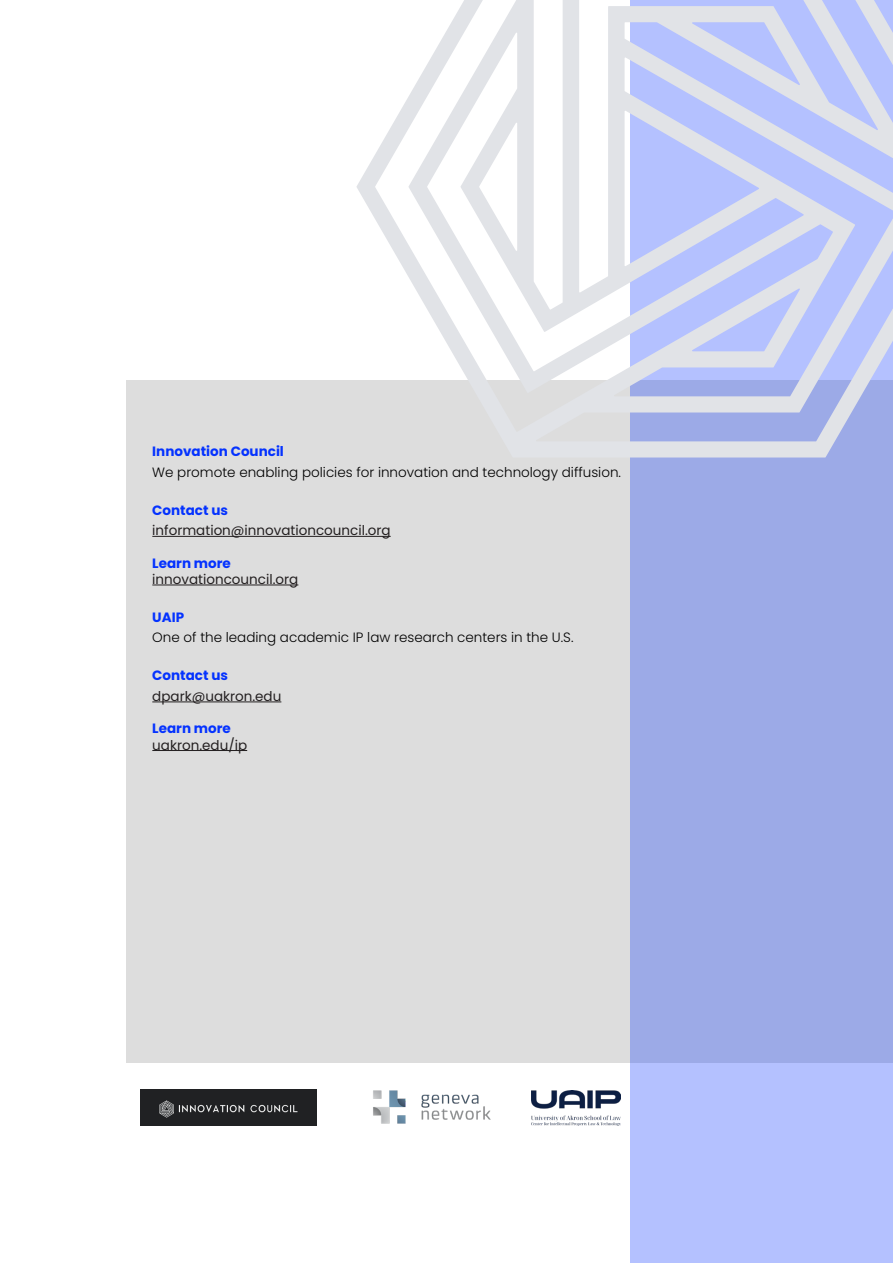
<style>
.page{position:relative;width:893px;height:1263px;background:#fff}
.page>*{position:absolute;margin:0;border:0;box-sizing:border-box;transform-origin:0 0}
.Body_Text{font:300 13.5px "Poppins";color:#000}
.Body_Text-2{font:13.5px "Poppins";color:#231f20}
.Heading_2{font:700 13.5px "Poppins";color:#0432ff}
.Body_Text-3{font:700 13.5px "Poppins";color:#0432ff}
</style>
<div class="page">
<div style="left:126px;top:381px;width:767px;height:682px;background:#ddd"></div>
<svg style="left:630px;top:457px;width:263px;height:806px;background:#a1afec"></svg>
<svg style="left:356px;top:0;width:537px;height:457px"></svg>
<img style="left:140px;top:1089px;width:177px;height:36px">
<img style="left:373px;top:1090px;width:118px;height:34px">
<img style="left:532px;top:1090px;width:89px;height:36px">
<hr style="left:152px;top:536px;width:239px;height:1px;background:#231f20">
<hr style="left:152px;top:585px;width:146px;height:1px;background:#231f20">
<hr style="left:152px;top:702px;width:129px;height:1px;background:#231f20">
<hr style="left:152px;top:750px;width:95px;height:1px;background:#231f20">
<p class="Heading_2" style="left:152px;top:444px;width:133px">Innovation Council</p>
<p class="Body_Text" style="left:152px;top:464px;width:470px">We promote enabling policies for innovation and technology diffusion.</p>
<p class="Heading_2" style="left:152px;top:502px;width:77px">Contact us</p>
<p class="Body_Text-2" style="left:152px;top:523px;width:240px">information@innovationcouncil.org</p>
<p class="Body_Text-3" style="left:152px;top:555px;width:80px">Learn more</p>
<p class="Body_Text-2" style="left:152px;top:571px;width:148px">innovationcouncil.org</p>
<p class="Heading_2" style="left:152px;top:609px;width:33px">UAIP</p>
<p class="Body_Text" style="left:152px;top:630px;width:423px">One of the leading academic IP law research centers in the U.S.</p>
<p class="Heading_2" style="left:152px;top:668px;width:77px">Contact us</p>
<p class="Body_Text-2" style="left:152px;top:688px;width:131px">dpark@uakron.edu</p>
<p class="Body_Text-3" style="left:152px;top:721px;width:80px">Learn more</p>
<p class="Body_Text-2" style="left:152px;top:737px;width:96px">uakron.edu/ip</p>
</div>
